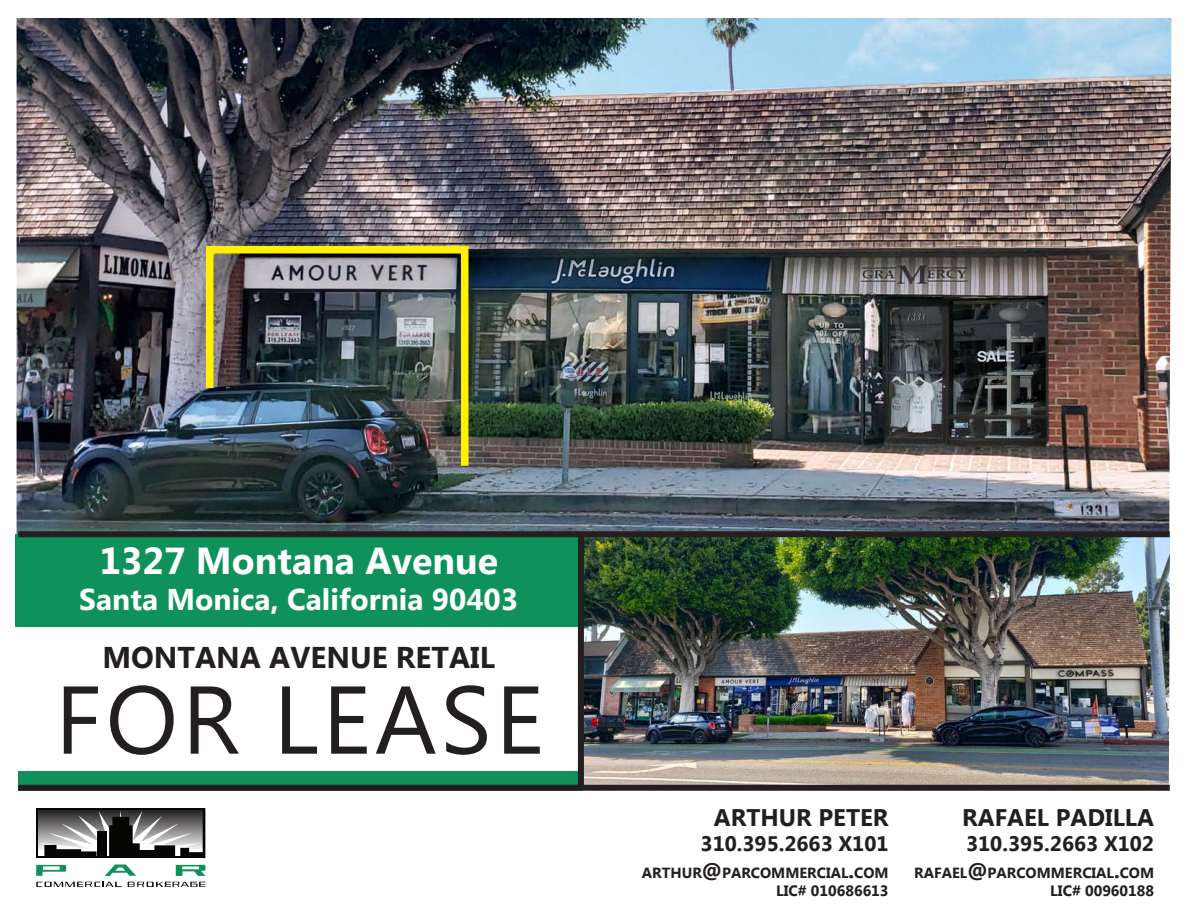
<style>
.page{position:relative;width:1188px;height:918px;background:#fff}
.page>*{position:absolute;margin:0;border:0;box-sizing:border-box;transform-origin:0 0}
.t1{font:96px "Microsoft Tai Le";letter-spacing:.04em;color:#231f20}
.t2{font:700 37.5px "Microsoft Tai Le";color:#fff}
.t3{font:700 30px "Microsoft Tai Le";color:#fff}
.t4{font:700 30px "Microsoft Tai Le";color:#231f20}
.t5{font:700 24px "Microsoft Tai Le";color:#231f20}
.t6{font:700 21px "Microsoft Tai Le";color:#231f20}
.t7{font:700 15px "Microsoft Tai Le";color:#231f20}
.t8{font:700 14.7px "Microsoft Tai Le";color:#231f20}
.s1{font-size:21px}
</style>
<div class="page">
<div style="left:18px;top:771px;width:563px;height:20px;background:#0f925a"></div>
<img style="left:17px;top:18px;width:1154px;height:517px">
<div style="left:15px;top:535px;width:567px;height:92px;background:#0f925a"></div>
<img style="left:584px;top:537px;width:586px;height:248px">
<hr style="left:36px;top:857px;width:169px;height:1px;background:#050504">
<hr style="left:36px;top:808px;width:2px;height:49px;background:#050504">
<hr style="left:36px;top:808px;width:168px;height:2px;background:#050504">
<svg style="left:39px;top:808px;width:166px;height:49px"></svg>
<svg style="left:36px;top:865px;width:30px;height:11px"></svg>
<svg style="left:105px;top:865px;width:31px;height:11px"></svg>
<svg style="left:176px;top:865px;width:29px;height:11px"></svg>
<svg style="left:36px;top:882px;width:86px;height:5px"></svg>
<svg style="left:128px;top:882px;width:77px;height:5px"></svg>
<div style="left:18px;top:785px;width:1152px;height:6px;background:#231f20"></div>
<div style="left:18px;top:531px;width:1152px;height:6px;background:#231f20"></div>
<div style="left:578px;top:534px;width:6px;height:254px;background:#231f20"></div>
<img style="left:202px;top:242px;width:270px;height:231px">
<p class="t2" style="left:99px;top:539px;width:400px">1327 Montana Avenue</p>
<p class="t3" style="left:79px;top:582px;width:440px">Santa Monica, California 90403</p>
<p class="t4" style="left:102px;top:641px;width:394px">MONTANA AVENUE RETAIL</p>
<p class="t1" style="left:55px;top:665px;width:490px">FOR LEASE</p>
<p class="t5" style="left:714px;top:804px;width:176px">ARTHUR PETER</p>
<p class="t6" style="left:701px;top:832px;width:189px">310.395.2663 X101</p>
<p class="t8" style="left:642px;top:864px;width:248px">ARTHUR<span class="s1">@</span>PARCOMMERCIAL<span class="s1">.</span>COM</p>
<p class="t7" style="left:776px;top:882px;width:114px">LIC# 010686613</p>
<p class="t5" style="left:962px;top:804px;width:193px">RAFAEL PADILLA</p>
<p class="t6" style="left:966px;top:832px;width:189px">310.395.2663 X102</p>
<p class="t8" style="left:914px;top:864px;width:241px">RAFAEL<span class="s1">@</span>PARCOMMERCIAL<span class="s1">.</span>COM</p>
<p class="t7" style="left:1050px;top:882px;width:105px">LIC# 00960188</p>
</div>
